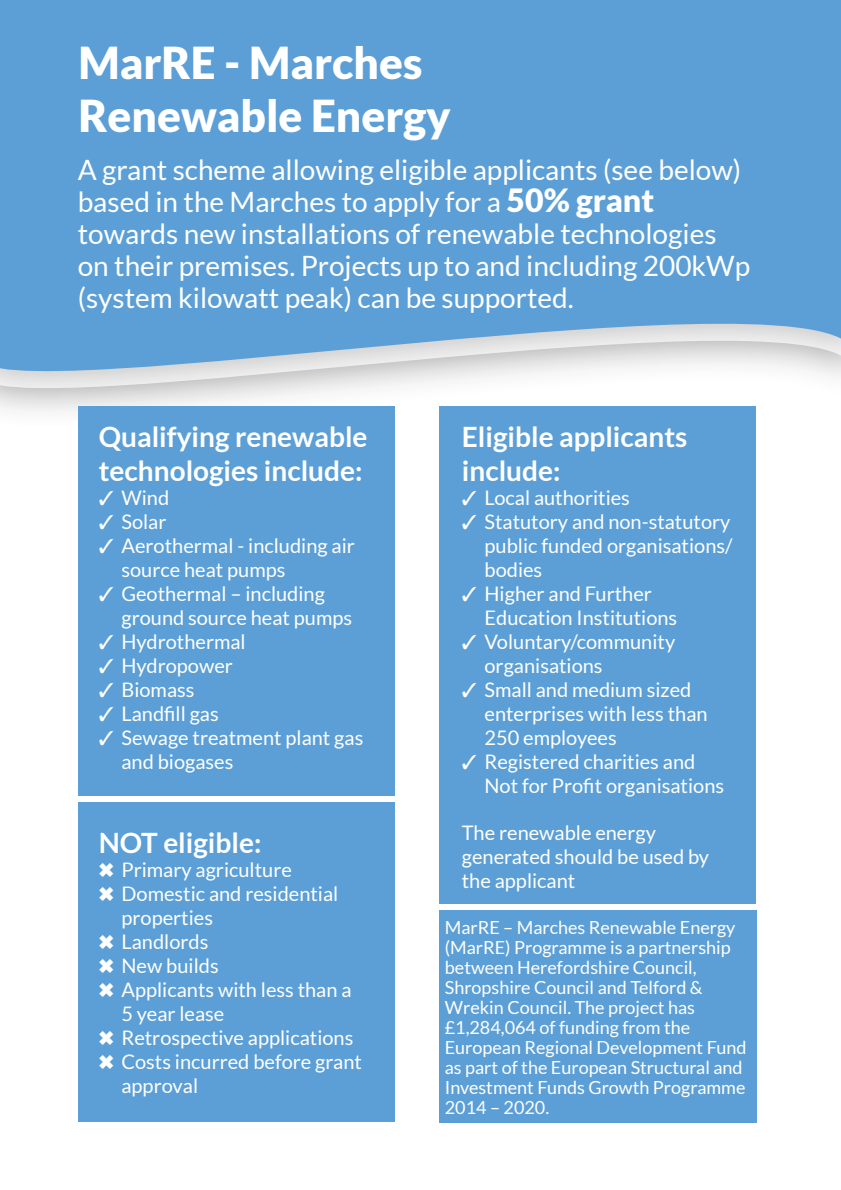
<style>
.page{position:relative;width:841px;height:1190px;background:#fff}
.page>*{position:absolute;margin:0;border:0;box-sizing:border-box;transform-origin:0 0}
.t1{font:900 44px/52.8px "Lato";color:#fff}
.t2{font:28px/32px "Lato";color:#fff}
.t3{font:700 28px/33.6px "Lato";color:#fff}
.t4{font:20px/24px "Lato";color:#fff}
.t5{font:18px/20px "Lato";color:#fff}
.s1{font-weight:900;font-size:32px}
</style>
<div class="page">
<svg style="left:0;top:0;width:841px;height:418px;background:#72aad9"></svg>
<div style="left:439px;top:910px;width:318px;height:212px;background:#5c9fd6"></div>
<div style="left:439px;top:406px;width:316px;height:496px;background:#5c9fd6"></div>
<div style="left:78px;top:406px;width:316px;height:389px;background:#5c9fd6"></div>
<div style="left:78px;top:802px;width:316px;height:320px;background:#5c9fd6"></div>
<p class="t1" style="left:78px;top:36px;width:374px">MarRE - Marches<br>Renewable Energy</p>
<p class="t2" style="left:78px;top:153px;width:674px">A grant scheme allowing eligible applicants (see below) based in the Marches to apply for a <span class="s1">50% grant </span>towards new installations of renewable technologies on their premises. Projects up to and including 200kWp (system kilowatt peak) can be supported.</p>
<p class="t3" style="left:99px;top:420px;width:270px">Qualifying renewable technologies include:</p>
<p class="t4" style="left:99px;top:485px;width:72px">✓ Wind</p>
<p class="t4" style="left:99px;top:509px;width:69px">✓ Solar</p>
<p class="t4" style="left:121px;top:533px;width:235px;text-indent:-23px">✓ Aerothermal - including air source heat pumps</p>
<p class="t4" style="left:121px;top:581px;width:232px;text-indent:-23px">✓ Geothermal – including ground source heat pumps</p>
<p class="t4" style="left:99px;top:629px;width:148px">✓ Hydrothermal</p>
<p class="t4" style="left:99px;top:653px;width:136px">✓ Hydropower</p>
<p class="t4" style="left:99px;top:677px;width:97px">✓ Biomass</p>
<p class="t4" style="left:99px;top:701px;width:121px">✓ Landfill gas</p>
<p class="t4" style="left:121px;top:725px;width:243px;text-indent:-23px">✓ Sewage treatment plant gas and biogases</p>
<p class="t3" style="left:99px;top:825px;width:164px">NOT eligible:</p>
<p class="t4" style="left:121px;top:857px;width:172px">Primary agriculture</p>
<p class="t4" style="left:121px;top:881px;width:218px">Domestic and residential properties</p>
<p class="t4" style="left:121px;top:929px;width:88px">Landlords</p>
<p class="t4" style="left:121px;top:953px;width:99px">New builds</p>
<p class="t4" style="left:121px;top:977px;width:232px">Applicants with less than a<br>5 year lease</p>
<p class="t4" style="left:121px;top:1025px;width:233px">Retrospective applications</p>
<p class="t4" style="left:121px;top:1049px;width:242px">Costs incurred before grant approval</p>
<p class="t3" style="left:462px;top:420px;width:227px">Eligible applicants include:</p>
<p class="t4" style="left:462px;top:485px;width:170px">✓ Local authorities</p>
<p class="t4" style="left:484px;top:509px;width:250px;text-align:justify;text-indent:-23px">✓ Statutory and non-statutory public funded organisations/ bodies</p>
<p class="t4" style="left:484px;top:581px;width:194px;text-indent:-23px">✓ Higher and Further<br>Education Institutions</p>
<p class="t4" style="left:484px;top:629px;width:192px;text-indent:-23px">✓ Voluntary/community organisations</p>
<p class="t4" style="left:484px;top:677px;width:225px;text-indent:-23px">✓ Small and medium sized enterprises with less than<br>250 employees</p>
<p class="t4" style="left:484px;top:749px;width:241px;text-indent:-23px">✓ Registered charities and<br>Not for Profit organisations</p>
<p class="t4" style="left:462px;top:820px;width:249px">The renewable energy generated should be used by the applicant</p>
<p class="t5" style="left:445px;top:916px;width:303px">MarRE – Marches Renewable Energy (MarRE) Programme is a partnership between Herefordshire Council,<br>Shropshire Council and Telford &amp;<br>Wrekin Council. The project has £1,284,064 of funding from the<br>European Regional Development Fund as part of the European Structural and<br>Investment Funds Growth Programme<br>2014 – 2020.</p>
</div>
